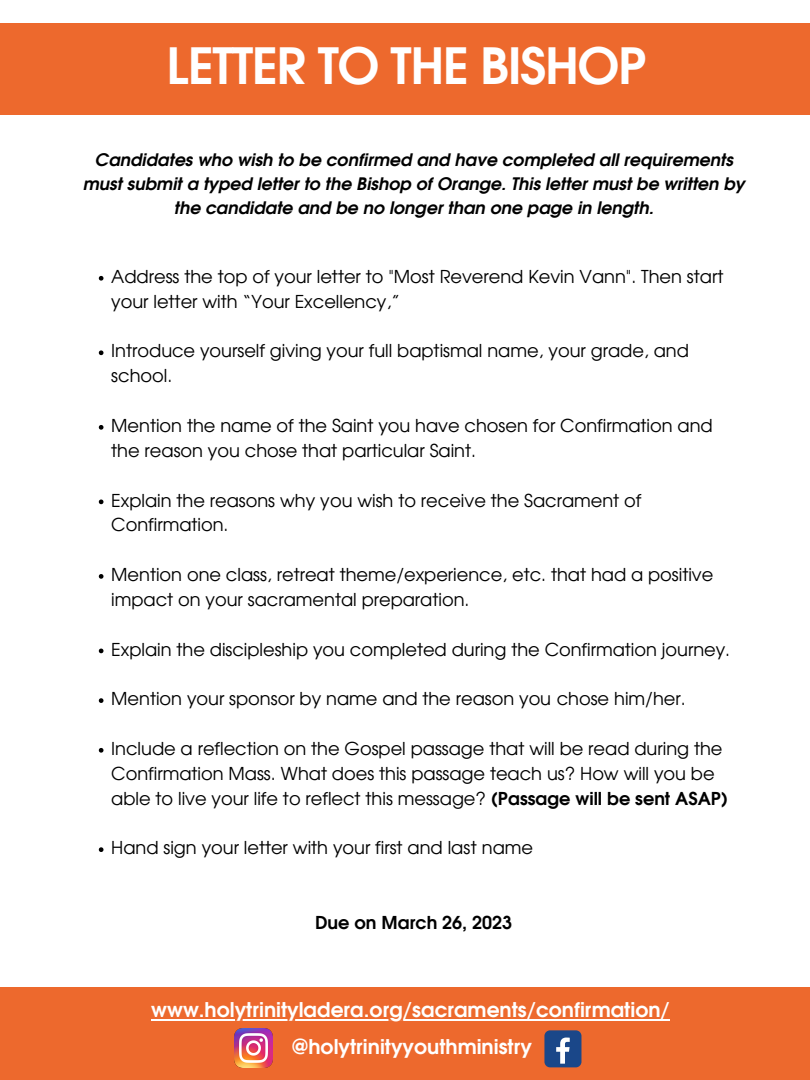
<style>
.page{position:relative;width:810px;height:1080px;background:#fff}
.page>*{position:absolute;margin:0;border:0;box-sizing:border-box;transform-origin:0 0}
.t1{font:700 50px "Evolventa";letter-spacing:-.03em;color:#fff}
.t2{font:700 20.31px "Evolventa";color:#fff}
.t3{font:17.81px/24.9px "Evolventa";color:#000}
.t4{font:700 17.81px "Evolventa";color:#000}
.t5{font:italic 700 17.25px/23.9px "Evolventa";color:#000;text-align:center}
.s1{font-weight:700}
</style>
<div class="page">
<div style="left:0;top:23px;width:810px;height:91px;background:#ed692d"></div>
<div style="left:0;top:987px;width:810px;height:93px;background:#ed692d"></div>
<img style="left:235px;top:1029px;width:38px;height:38px">
<div style="left:544px;top:1030px;width:37px;height:37px;background:#1a4789;border-radius:6px"></div>
<svg style="left:556px;top:1038px;width:14px;height:26px"></svg>
<svg style="left:99px;top:276px;width:4px;height:5px"></svg>
<svg style="left:99px;top:350px;width:4px;height:5px"></svg>
<svg style="left:99px;top:425px;width:4px;height:5px"></svg>
<svg style="left:99px;top:500px;width:4px;height:4px"></svg>
<svg style="left:99px;top:574px;width:4px;height:5px"></svg>
<svg style="left:99px;top:649px;width:4px;height:4px"></svg>
<svg style="left:99px;top:698px;width:4px;height:5px"></svg>
<svg style="left:99px;top:748px;width:4px;height:5px"></svg>
<svg style="left:99px;top:847px;width:4px;height:5px"></svg>
<hr style="left:151px;top:1019px;width:519px;height:1px;background:#fff">
<h1 class="t1" style="left:167px;top:44px;width:482px">LETTER TO THE BISHOP</h1>
<p class="t5" style="left:83px;top:149px;width:663px">Candidates who wish to be confirmed and have completed all requirements must submit a typed letter to the Bishop of Orange. This letter must be written by the candidate and be no longer than one page in length.</p>
<p class="t3" style="left:111px;top:265px;width:614px">Address the top of your letter to "Most Reverend Kevin Vann". Then start your letter with “Your Excellency,”</p>
<p class="t3" style="left:111px;top:340px;width:579px">Introduce yourself giving your full baptismal name, your grade, and school.</p>
<p class="t3" style="left:111px;top:414px;width:603px">Mention the name of the Saint you have chosen for Confirmation and the reason you chose that particular Saint.</p>
<p class="t3" style="left:111px;top:489px;width:532px">Explain the reasons why you wish to receive the Sacrament of<br>Confirmation.</p>
<p class="t3" style="left:111px;top:563px;width:604px">Mention one class, retreat theme/experience, etc. that had a positive impact on your sacramental preparation.</p>
<p class="t3" style="left:111px;top:638px;width:620px">Explain the discipleship you completed during the Confirmation journey.</p>
<p class="t3" style="left:111px;top:688px;width:576px">Mention your sponsor by name and the reason you chose him/her.</p>
<p class="t3" style="left:111px;top:737px;width:618px">Include a reflection on the Gospel passage that will be read during the<br>Confirmation Mass. What does this passage teach us? How will you be able to live your life to reflect this message? <span class="s1">(Passage will be sent ASAP)</span></p>
<p class="t3" style="left:111px;top:837px;width:423px">Hand sign your letter with your first and last name</p>
<p class="t4" style="left:315px;top:915px;width:198px">Due on March 26, 2023</p>
<p class="t2" style="left:151px;top:1001px;width:520px">www.holytrinityladera.org/sacraments/confirmation/</p>
<p class="t2" style="left:292px;top:1038px;width:242px">@holytrinityyouthministry</p>
</div>
